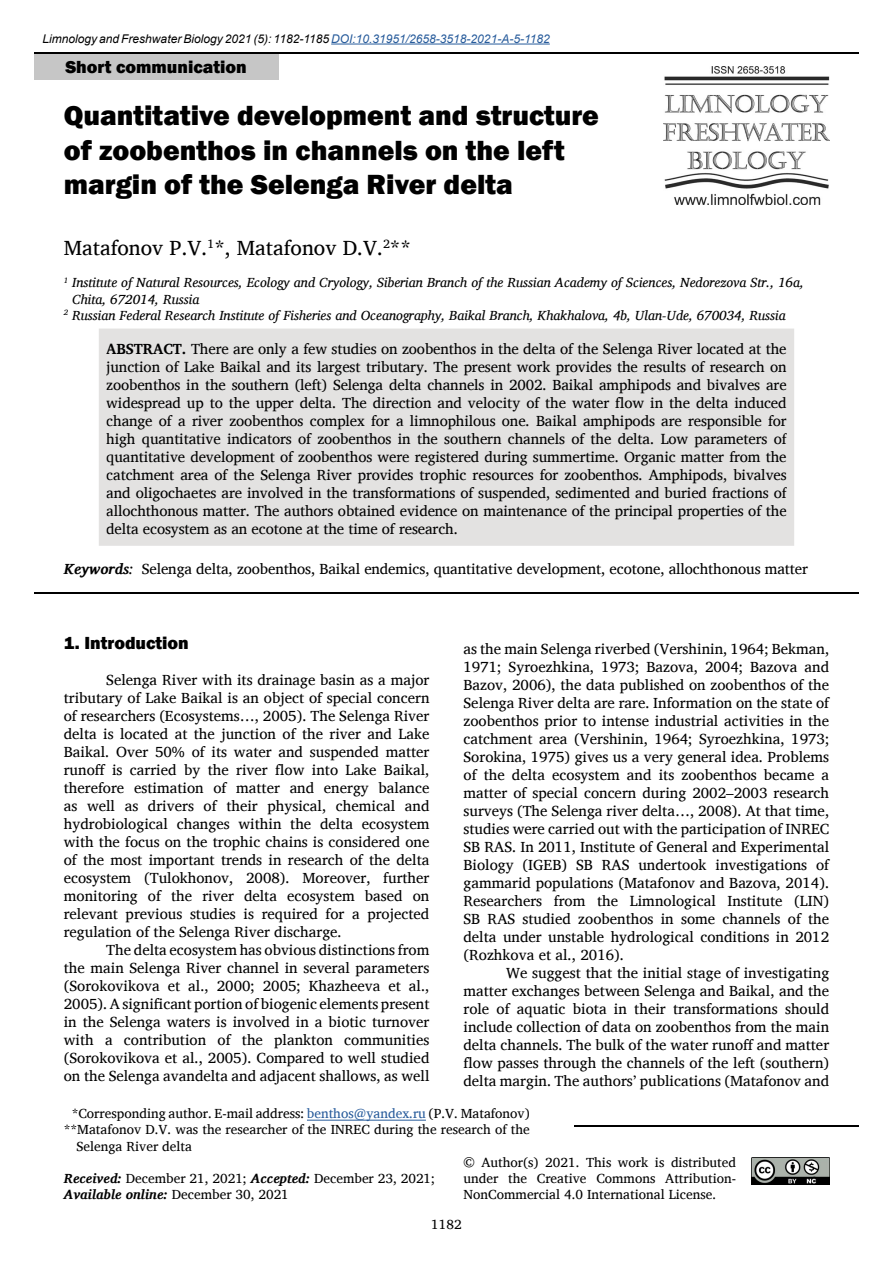
<style>
.page{position:relative;width:893px;height:1263px;background:#fff}
.page>*{position:absolute;margin:0;border:0;box-sizing:border-box;transform-origin:0 0}
.t1{font:800 28.5px/34.2px "Franklin Gothic";color:#000}
.t2{font:21px "Charis SIL";color:#000}
.t3{font:800 18px "Franklin Gothic";color:#000}
.t4{font:15px/18px "Charis SIL";color:#000;text-align:justify}
.t5{font:13.5px/16.2px "Charis SIL";color:#000;text-align:justify}
.t6{font:italic 13.5px "Charis SIL";color:#000}
.t7{font:italic 12px "Arial";color:#000}
.s1{color:#275b9b}
.s2{font-weight:700}
.s3{font-weight:700;font-style:italic}
.s4{font-style:italic}
</style>
<div class="page">
<hr style="left:34px;top:52px;width:825px;height:2px;background:#000">
<hr style="left:331px;top:44px;width:219px;height:1px;background:#275b9b">
<img style="left:663px;top:67px;width:166px;height:138px">
<div style="left:34px;top:54px;width:244px;height:26px;background:#c6c6c6"></div>
<img style="left:751px;top:1157px;width:78px;height:27px">
<hr style="left:574px;top:1125px;width:285px;height:1px;background:#000">
<div style="left:99px;top:328px;width:695px;height:218px;background:#e3e2e1"></div>
<hr style="left:34px;top:592px;width:825px;height:2px;background:#000">
<hr style="left:307px;top:1120px;width:119px;height:1px;background:#275b9b">
<p class="t7" style="left:43px;top:31px;width:509px">Limnology and Freshwater Biology 2021 (5): 1182-1185 <span class="s1">DOI:10.31951/2658-3518-2021-A-5-1182</span></p>
<p class="t3" style="left:65px;top:55px;width:183px">Short communication</p>
<h1 class="t1" style="left:64px;top:99px;width:537px">Quantitative development and structure of zoobenthos in channels on the left margin of the Selenga River delta</h1>
<h2 class="t2" style="left:64px;top:236px;width:349px">Matafonov P.V.<sup>1</sup>*, Matafonov D.V.<sup>2</sup>**</h2>
<p class="t6" style="left:64px;top:275px;width:742px"><sup>1</sup> Institute of Natural Resources, Ecology and Cryology, Siberian Branch of the Russian Academy of Sciences, Nedorezova Str., 16a,</p>
<p class="t6" style="left:72px;top:291px;width:129px">Chita, 672014, Russia</p>
<p class="t6" style="left:64px;top:307px;width:724px"><sup>2</sup> Russian Federal Research Institute of Fisheries and Oceanography, Baikal Branch, Khakhalova, 4b, Ulan-Ude, 670034, Russia</p>
<p class="t4" style="left:106px;top:340px;width:682px"><span class="s2">ABSTRACT.</span> There are only a few studies on zoobenthos in the delta of the Selenga River located at the junction of Lake Baikal and its largest tributary. The present work provides the results of research on zoobenthos in the southern (left) Selenga delta channels in 2002. Baikal amphipods and bivalves are widespread up to the upper delta. The direction and velocity of the water flow in the delta induced change of a river zoobenthos complex for a limnophilous one. Baikal amphipods are responsible for high quantitative indicators of zoobenthos in the southern channels of the delta. Low parameters of quantitative development of zoobenthos were registered during summertime. Organic matter from the catchment area of the Selenga River provides trophic resources for zoobenthos. Amphipods, bivalves and oligochaetes are involved in the transformations of suspended, sedimented and buried fractions of allochthonous matter. The authors obtained evidence on maintenance of the principal properties of the delta ecosystem as an ecotone at the time of research.</p>
<p class="t4" style="left:64px;top:560px;width:746px"><span class="s3">Keywords</span><span class="s4">:</span> Selenga delta, zoobenthos, Baikal endemics, quantitative development, ecotone, allochthonous matter</p>
<p class="t3" style="left:64px;top:631px;width:127px">1. Introduction</p>
<p class="t4" style="left:64px;top:671px;width:367px;text-indent:43px">Selenga River with its drainage basin as a major tributary of Lake Baikal is an object of special concern of researchers (Ecosystems…, 2005). The Selenga River delta is located at the junction of the river and Lake Baikal. Over 50% of its water and suspended matter runoff is carried by the river flow into Lake Baikal, therefore estimation of matter and energy balance as well as drivers of their physical, chemical and hydrobiological changes within the delta ecosystem with the focus on the trophic chains is considered one of the most important trends in research of the delta ecosystem (Tulokhonov, 2008). Moreover, further monitoring of the river delta ecosystem based on relevant previous studies is required for a projected regulation of the Selenga River discharge.</p>
<p class="t4" style="left:64px;top:941px;width:367px;text-indent:43px">The delta ecosystem has obvious distinctions from the main Selenga River channel in several parameters (Sorokovikova et al., 2000; 2005; Khazheeva et al., 2005). A significant portion of biogenic elements present in the Selenga waters is involved in a biotic turnover with a contribution of the plankton communities (Sorokovikova et al., 2005). Compared to well studied on the Selenga avandelta and adjacent shallows, as well</p>
<p class="t4" style="left:463px;top:640px;width:367px">as the main Selenga riverbed (Vershinin, 1964; Bekman, 1971; Syroezhkina, 1973; Bazova, 2004; Bazova and Bazov, 2006), the data published on zoobenthos of the Selenga River delta are rare. Information on the state of zoobenthos prior to intense industrial activities in the catchment area (Vershinin, 1964; Syroezhkina, 1973; Sorokina, 1975) gives us a very general idea. Problems of the delta ecosystem and its zoobenthos became a matter of special concern during 2002–2003 research surveys (The Selenga river delta…, 2008). At that time, studies were carried out with the participation of INREC SB RAS. In 2011, Institute of General and Experimental Biology (IGEB) SB RAS undertook investigations of gammarid populations (Matafonov and Bazova, 2014).<br>Researchers from the Limnological Institute (LIN)<br>SB RAS studied zoobenthos in some channels of the delta under unstable hydrological conditions in 2012 (Rozhkova et al., 2016).</p>
<p class="t4" style="left:463px;top:964px;width:367px;text-indent:43px">We suggest that the initial stage of investigating matter exchanges between Selenga and Baikal, and the role of aquatic biota in their transformations should include collection of data on zoobenthos from the main delta channels. The bulk of the water runoff and matter flow passes through the channels of the left (southern) delta margin. The authors’ publications (Matafonov and</p>
<p class="t5" style="left:72px;top:1105px;width:460px">*Corresponding author. E-mail address: <span class="s1">benthos@yandex.ru</span> (P.V. Matafonov)</p>
<p class="t5" style="left:64px;top:1122px;width:468px">**Matafonov D.V. was the researcher of the INREC during the research of the</p>
<p class="t5" style="left:77px;top:1138px;width:117px">Selenga River delta</p>
<p class="t5" style="left:64px;top:1170px;width:373px"><span class="s3">Received:</span> December 21, 2021; <span class="s3">Accepted:</span> December 23, 2021;<br><span class="s3">Available online:</span> December 30, 2021</p>
<p class="t5" style="left:463px;top:1154px;width:274px">© Author(s) 2021. This work is distributed under the Creative Commons Attribution-NonCommercial 4.0 International License.</p>
<p class="t5" style="left:431px;top:1216px;width:32px">1182</p>
</div>
